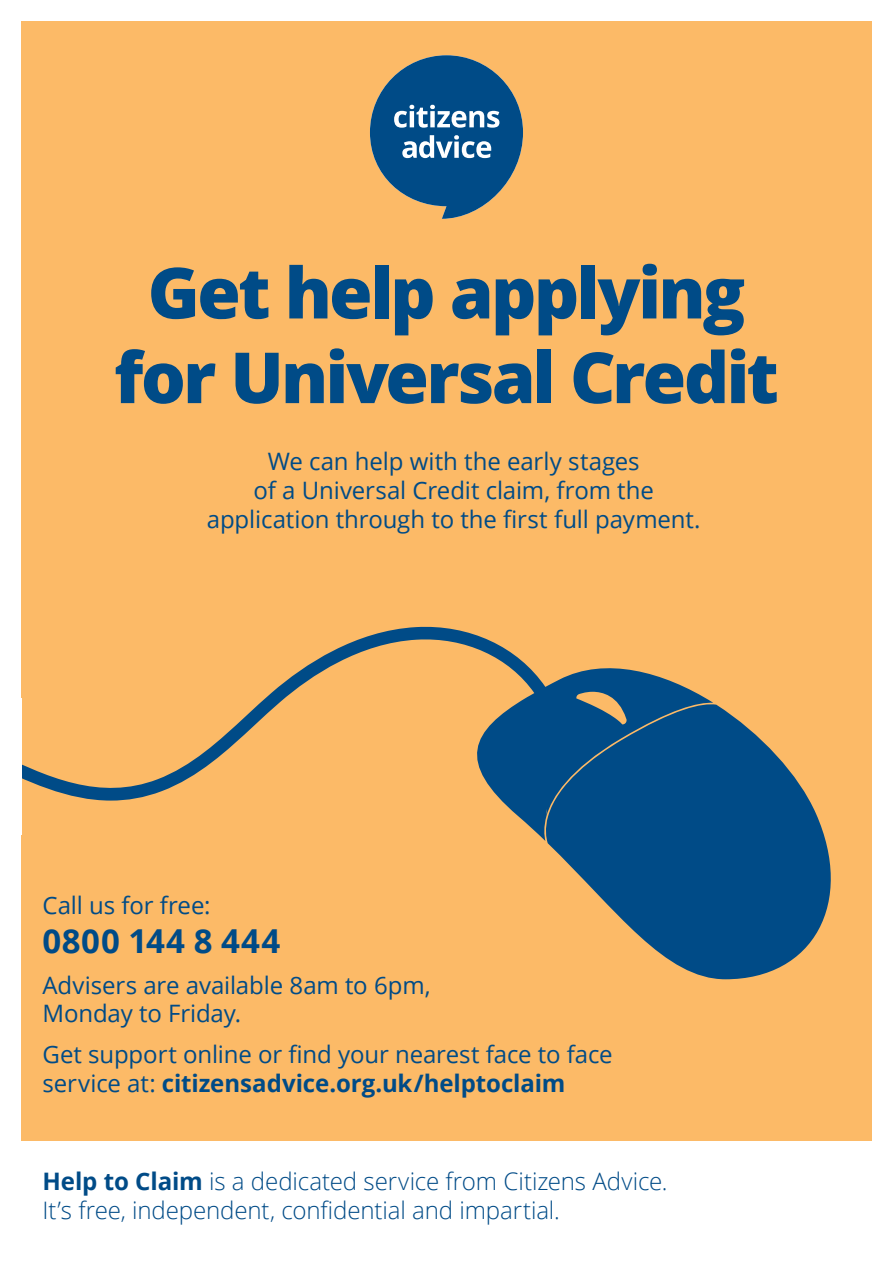
<style>
.page{position:relative;width:893px;height:1263px;background:#fff}
.page>*{position:absolute;margin:0;border:0;box-sizing:border-box;transform-origin:0 0}
.t1{font:800 70.5px/84.6px "Open Sans";letter-spacing:-.04em;color:#004b87;text-align:center}
.t2{font:700 33px "Open Sans";letter-spacing:.025em;color:#004b87}
.t3{font:300 24.15px/29px "Open Sans";letter-spacing:-.005em;color:#004b87}
.t4{font:24px/28.8px "Open Sans";letter-spacing:-.005em;color:#004b87}
.s1{font-weight:700}
</style>
<div class="page">
<div style="left:21px;top:21px;width:851px;height:1119px;background:#fcba67"></div>
<svg style="left:547px;top:704px;width:284px;height:275px;fill:#004b87"></svg>
<svg style="left:21px;top:626px;width:692px;height:215px"></svg>
<svg style="left:370px;top:55px;width:153px;height:164px"></svg>
<p class="t1" style="left:114px;top:247px;width:666px">Get help applying for Universal Credit</p>
<p class="t4" style="left:207px;top:447px;width:495px;text-align:center">We can help with the early stages<br>of a Universal Credit claim, from the application through to the first full payment.</p>
<p class="t4" style="left:43px;top:890px;width:169px">Call us for free:</p>
<p class="t2" style="left:43px;top:918px;width:239px">0800 144 8 444</p>
<p class="t4" style="left:43px;top:970px;width:390px">Advisers are available 8am to 6pm,<br>Monday to Friday.</p>
<p class="t4" style="left:43px;top:1039px;width:572px">Get support online or find your nearest face to face service at: <span class="s1">citizensadvice.org.uk/helptoclaim</span></p>
<p class="t3" style="left:43px;top:1166px;width:627px"><span class="s1">Help to Claim</span> is a dedicated service from Citizens Advice.<br>It’s free, independent, confidential and impartial.</p>
</div>
